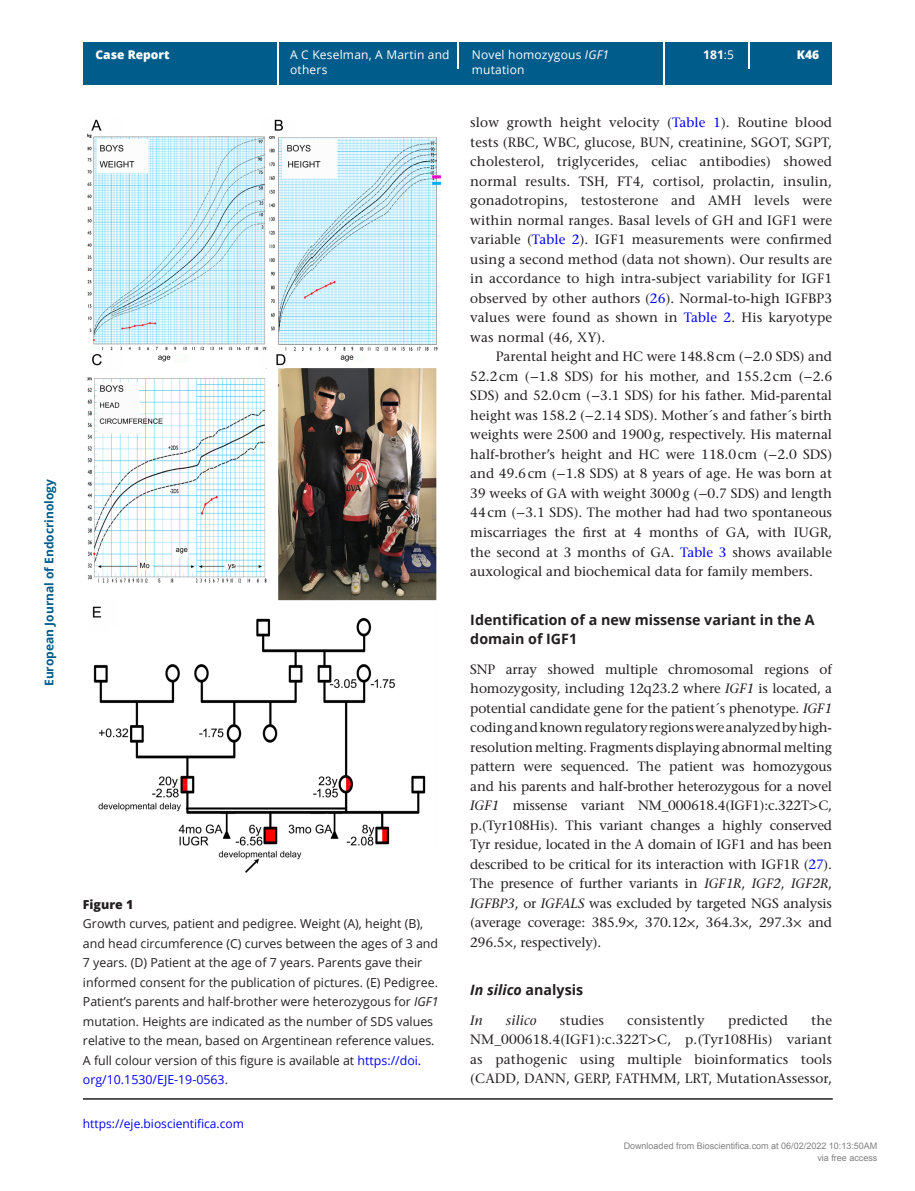
<style>
.page{position:relative;width:915px;height:1191px;background:#fff}
.page>*{position:absolute;margin:0;border:0;box-sizing:border-box;transform-origin:0 0}
.t1{font:700 14.25px/19.5px "Open Sans";color:#231f20}
.t2{font:italic 700 14.25px "Open Sans";color:#231f20}
.TXT{font:500 13.5px/19.5px "Stone Serif Std";letter-spacing:.01em;color:#231f20;text-align:justify}
.TXI{font:500 13.5px/19.5px "Stone Serif Std";color:#231f20;text-align:justify}
.TXT-2{font:italic 500 13.5px "Stone Serif Std";letter-spacing:.01em;color:#231f20}
.FC{font:12.3px/19.5px "Open Sans";color:#231f20}
.FC-2{font:800 12.3px "Open Sans";color:#231f20}
.t3{font:12px/14.7px "Open Sans";letter-spacing:.015em;color:#fff}
.t4{font:700 12px "Open Sans";color:#005c8a}
.t5{font:12px "Open Sans";color:#00f}
.t6{font:800 12px "Open Sans";color:#fff}
.t7{font:700 12px "Open Sans";color:#fff}
.t8{font:9px/12px "Arial";color:rgb(0 0 0/.5);text-align:right}
.s1{font-weight:400}
.s2{font-style:italic}
.s3{color:#00f}
.s4{font-family:"STIX General";font-weight:400}
.s5{font-style:normal}
</style>
<div class="page">
<div style="left:83px;top:42px;width:748px;height:43px;background:#005c8a"></div>
<hr style="left:277px;top:42px;width:1px;height:43px;background:#fff">
<hr style="left:663px;top:42px;width:1px;height:43px;background:#fff">
<hr style="left:457px;top:42px;width:2px;height:26px;background:#fff">
<hr style="left:83px;top:1098px;width:749px;height:1px;background:#231f20">
<hr style="left:747px;top:42px;width:2px;height:26px;background:#fff">
<img style="left:87px;top:119px;width:354px;height:754px">
<p class="t4" style="left:41px;top:686px;width:209px;rotate:-90deg">European Journal of Endocrinology</p>
<p class="t6" style="left:95px;top:46px;width:76px">Case Report</p>
<p class="t3" style="left:290px;top:47px;width:161px">A C Keselman, A Martin and</p>
<p class="t7" style="left:703px;top:46px;width:32px">181<span class="s1">:5</span></p>
<p class="t6" style="left:796px;top:46px;width:24px">K46</p>
<p class="t3" style="left:290px;top:62px;width:39px">others</p>
<p class="t3" style="left:471px;top:47px;width:139px">Novel homozygous <span class="s2">IGF1 </span>mutation</p>
<p class="FC-2" style="left:83px;top:894px;width:52px">Figure 1</p>
<p class="FC" style="left:83px;top:913px;width:357px">Growth curves, patient and pedigree. Weight (A), height (B), and head circumference (C) curves between the ages of 3 and 7 years. (D) Patient at the age of 7 years. Parents gave their informed consent for the publication of pictures. (E) Pedigree.<br>Patient’s parents and half-brother were heterozygous for <span class="s2">IGF1 </span>mutation. Heights are indicated as the number of SDS values relative to the mean, based on Argentinean reference values.<br>A full colour version of this figure is available at <span class="s3">https://doi. org/10.1530/EJE-19-0563</span>.</p>
<p class="t5" style="left:83px;top:1115px;width:162px">https://eje.bioscientifica.com</p>
<p class="TXT" style="left:470px;top:113px;width:363px">slow growth height velocity (<span class="s3">Table 1</span>). Routine blood tests (RBC, WBC, glucose, BUN, creatinine, SGOT, SGPT, cholesterol, triglycerides, celiac antibodies) showed normal results. TSH, FT4, cortisol, prolactin, insulin, gonadotropins, testosterone and AMH levels were within normal ranges. Basal levels of GH and IGF1 were variable (<span class="s3">Table 2</span>). IGF1 measurements were confirmed using a second method (data not shown). Our results are in accordance to high intra-subject variability for IGF1 observed by other authors (<span class="s3">26</span>). Normal-to-high IGFBP3 values were found as shown in <span class="s3">Table 2</span>. His karyotype was normal (46, XY).</p>
<p class="TXI" style="left:470px;top:347px;width:363px;text-indent:26px">Parental height and HC were 148.8cm (<span class="s4">−</span>2.0 SDS) and 52.2cm (<span class="s4">−</span>1.8 SDS) for his mother, and 155.2cm (<span class="s4">−</span>2.6<br>SDS) and 52.0cm (<span class="s4">−</span>3.1 SDS) for his father. Mid-parental height was 158.2 (<span class="s4">−</span>2.14 SDS). Mother´s and father´s birth weights were 2500 and 1900g, respectively. His maternal half-brother’s height and HC were 118.0cm (<span class="s4">−</span>2.0 SDS) and 49.6cm (<span class="s4">−</span>1.8 SDS) at 8 years of age. He was born at 39 weeks of GA with weight 3000g (<span class="s4">−</span>0.7 SDS) and length 44cm (<span class="s4">−</span>3.1 SDS). The mother had had two spontaneous miscarriages the first at 4 months of GA, with IUGR, the second at 3 months of GA. <span class="s3">Table 3</span> shows available auxological and biochemical data for family members.</p>
<h2 class="t1" style="left:470px;top:609px;width:346px">Identification of a new missense variant in the A domain of IGF1</h2>
<p class="TXT" style="left:470px;top:659px;width:363px">SNP array showed multiple chromosomal regions of homozygosity, including 12q23.2 where <span class="s2">IGF1</span> is located, a potential candidate gene for the patient´s phenotype. <span class="s2">IGF1 </span>coding and known regulatory regions were analyzed by high&shy;resolution melting. Fragments displaying abnormal melting pattern were sequenced. The patient was homozygous and his parents and half-brother heterozygous for a novel <span class="s2">IGF1</span> missense variant NM_000618.4(IGF1):c.322T<span class="s4">&gt;</span>C, p.(Tyr108His). This variant changes a highly conserved Tyr residue, located in the A domain of IGF1 and has been described to be critical for its interaction with IGF1R (<span class="s3">27</span>).<br>The presence of further variants in <span class="s2">IGF1R</span>, <span class="s2">IGF2</span>, <span class="s2">IGF2R</span>, <span class="s2">IGFBP3</span>, or <span class="s2">IGFALS</span> was excluded by targeted NGS analysis (average coverage: 385.9<span class="s4">×</span>, 370.12<span class="s4">×</span>, 364.3<span class="s4">×</span>, 297.3<span class="s4">×</span> and 296.5<span class="s4">×</span>, respectively).</p>
<h2 class="t2" style="left:470px;top:980px;width:114px">In silico <span class="s5">analysis</span></h2>
<p class="TXT-2" style="left:470px;top:1012px;width:14px">In</p>
<p class="TXT-2" style="left:506px;top:1012px;width:32px">silico</p>
<p class="TXT" style="left:559px;top:1010px;width:46px">studies</p>
<p class="TXT" style="left:627px;top:1010px;width:79px">consistently</p>
<p class="TXT" style="left:727px;top:1010px;width:61px">predicted</p>
<p class="TXT" style="left:470px;top:1010px;width:363px;text-indent:341px">the NM_000618.4(IGF1):c.322T<span class="s4">&gt;</span>C, p.(Tyr108His) variant as pathogenic using multiple bioinformatics tools (CADD, DANN, GERP, FATHMM, LRT, MutationAssessor,</p>
<p class="t8" style="left:623px;top:1139px;width:255px">Downloaded from Bioscientifica.com at 06/02/2022 10:13:50AM via free access</p>
</div>
